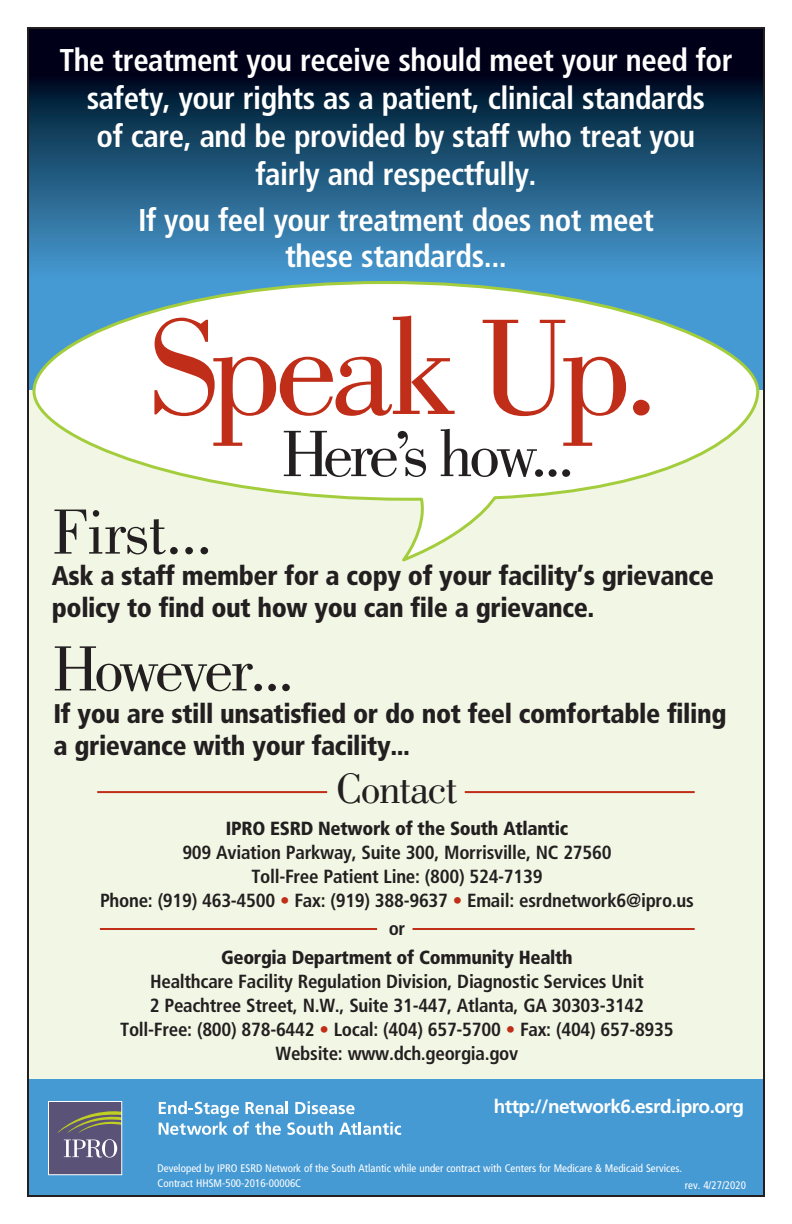
<style>
.page{position:relative;width:792px;height:1224px;background:#fff}
.page>*{position:absolute;margin:0;border:0;box-sizing:border-box;transform-origin:0 0}
.t1{font:66px "Bodoni Std";letter-spacing:-.05em;color:#231f20}
.t2{font:44px "Bodoni Std";letter-spacing:-.03em;color:#231f20}
.t3{font:700 condensed 31.5px/38px "Frutiger LT Std";letter-spacing:-.015em;color:#fff;text-align:center}
.t4{font:900 condensed 27px/32px "Frutiger LT Std";letter-spacing:-.015em;color:#231f20}
.t5{font:700 condensed 19px/24px "Frutiger LT Std";letter-spacing:-.015em;color:#231f20;text-align:center}
.t6{font:900 condensed 19px "Frutiger LT Std";letter-spacing:-.015em;color:#231f20}
.t7{font:700 19px "Frutiger LT Std";letter-spacing:-.03em;color:#fff}
.t8{font:condensed 11px/15px "Frutiger LT Std";color:#fff}
.s1{color:#c02d19}
</style>
<div class="page">
<div style="left:27px;top:27px;width:738px;height:137px;background:#000119"></div>
<div style="left:27px;top:1078px;width:738px;height:119px;background:#469ad4"></div>
<div style="left:27px;top:77px;width:738px;height:202px;background:linear-gradient(to bottom,#001428,#489dd5)"></div>
<svg style="left:48px;top:1101px;width:74px;height:74px;background:#716c7f"></svg>
<svg style="left:159px;top:1101px;width:242px;height:34px"></svg>
<div style="left:27px;top:390px;width:738px;height:689px;background:#f2f7e5"></div>
<svg style="left:32px;top:281px;width:727px;height:280px"></svg>
<svg style="left:154px;top:316px;width:472px;height:161px"></svg>
<div style="left:633px;top:400px;width:17px;height:16px;background:#c02d19;border-radius:50%"></div>
<hr style="left:465px;top:791px;width:230px;height:2px;background:#c02d19">
<hr style="left:97px;top:791px;width:230px;height:2px;background:#c02d19">
<hr style="left:413px;top:928px;width:282px;height:2px;background:#c02d19">
<hr style="left:100px;top:928px;width:277px;height:2px;background:#c02d19">
<h3 class="t3" style="left:59px;top:43px;width:675px">The treatment you receive should meet your need for safety, your rights as a patient, clinical standards<br>of care, and be provided by staff who treat you<br>fairly and respectfully.</h3>
<h3 class="t3" style="left:138px;top:204px;width:517px;line-height:36px">If you feel your treatment does not meet these standards...</h3>
<h1 class="t1" style="left:52px;top:508px;width:162px">First...</h1>
<h3 class="t4" style="left:52px;top:562px;width:664px">Ask a staff member for a copy of your facility’s grievance policy to find out how you can file a grievance.</h3>
<h1 class="t1" style="left:52px;top:644px;width:244px">However...</h1>
<h3 class="t4" style="left:53px;top:700px;width:675px">If you are still unsatisfied or do not feel comfortable filing a grievance with your facility...</h3>
<h2 class="t2" style="left:336px;top:772px;width:123px">Contact</h2>
<p class="t6" style="left:226px;top:820px;width:344px">IPRO ESRD Network of the South Atlantic</p>
<p class="t5" style="left:100px;top:842px;width:595px">909 Aviation Parkway, Suite 300, Morrisville, NC 27560<br>Toll-Free Patient Line: (800) 524-7139<br>Phone: (919) 463-4500 <span class="s1">•</span> Fax: (919) 388-9637 <span class="s1">•</span> Email: esrdnetwork6@ipro.us</p>
<p class="t5" style="left:389px;top:918px;width:18px">or</p>
<p class="t6" style="left:221px;top:949px;width:353px">Georgia Department of Community Health</p>
<p class="t5" style="left:120px;top:971px;width:555px">Healthcare Facility Regulation Division, Diagnostic Services Unit<br>2 Peachtree Street, N.W., Suite 31-447, Atlanta, GA 30303-3142<br>Toll-Free: (800) 878-6442 <span class="s1">•</span> Local: (404) 657-5700 <span class="s1">•</span> Fax: (404) 657-8935<br>Website: www.dch.georgia.gov</p>
<p class="t7" style="left:494px;top:1098px;width:252px">http://network6.esrd.ipro.org</p>
<p class="t8" style="left:158px;top:1161px;width:526px">Developed by IPRO ESRD Network of the South Atlantic while under contract with Centers for Medicare &amp; Medicaid Services.<br>Contract HHSM-500-2016-00006C</p>
<p class="t8" style="left:685px;top:1178px;width:63px">rev. 4/27/2020</p>
</div>
